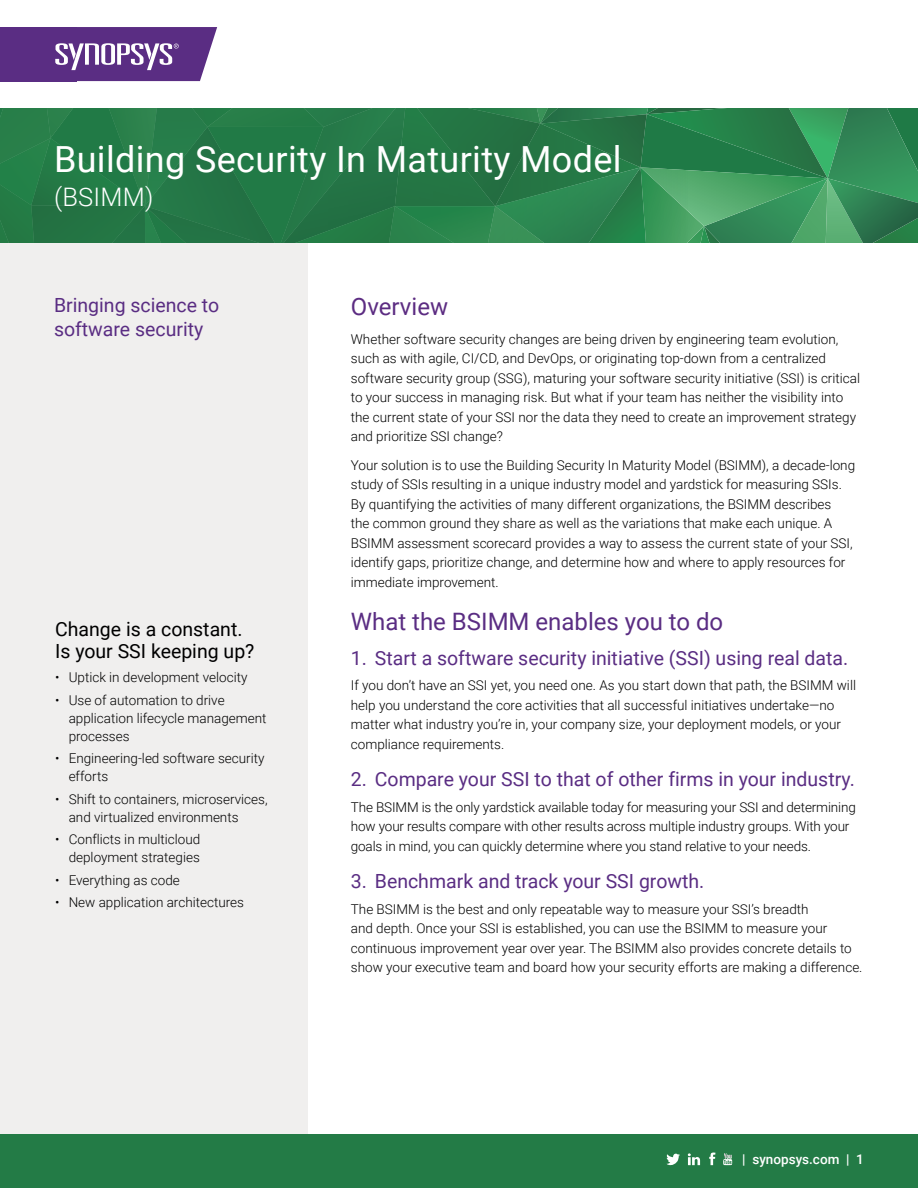
<style>
.page{position:relative;width:918px;height:1188px;background:#fff}
.page>*{position:absolute;margin:0;border:0;box-sizing:border-box;transform-origin:0 0}
.t1{font:36px "Roboto";letter-spacing:.01em;color:#fff}
.t2{font:300 25.5px "Roboto";letter-spacing:.01em;color:#fff}
.t3{font:24px "Roboto";color:#5a2d83}
.t4{font:24px "Roboto";color:#5c2c82}
.t5{font:19.5px/24px "Roboto";color:#5a2d83}
.t6{font:19.5px/22.5px "Roboto";color:#000}
.t7{font:300 13.5px/19.5px "Roboto";color:#000}
.t8{font:500 13.5px "Roboto";color:#fff}
</style>
<div class="page">
<div style="left:0;top:27px;width:77px;height:54px;background:#5a2d83"></div>
<div style="left:0;top:162px;width:308px;height:1026px;background:#f0efee"></div>
<div style="left:0;top:1134px;width:918px;height:54px;background:#237b46"></div>
<svg style="left:688px;top:108px;width:230px;height:135px;background:#358e58"></svg>
<div style="left:0;top:108px;width:688px;height:135px;background:#237b46"></div>
<svg style="left:55px;top:27px;width:162px;height:54px"></svg>
<svg style="left:667px;top:1153px;width:13px;height:12px"></svg>
<svg style="left:709px;top:1152px;width:7px;height:13px"></svg>
<svg style="left:723px;top:1153px;width:9px;height:12px"></svg>
<svg style="left:688px;top:1153px;width:12px;height:12px"></svg>
<h1 class="t1" style="left:54px;top:134px;width:569px">Building Security In Maturity Model</h1>
<h2 class="t2" style="left:54px;top:179px;width:101px">(BSIMM)</h2>
<h3 class="t5" style="left:54px;top:292px;width:167px">Bringing science to software security</h3>
<h3 class="t4" style="left:351px;top:290px;width:99px">Overview</h3>
<p class="t7" style="left:351px;top:329px;width:511px">Whether software security changes are being driven by engineering team evolution, such as with agile, CI/CD, and DevOps, or originating top-down from a centralized software security group (SSG), maturing your software security initiative (SSI) is critical to your success in managing risk. But what if your team has neither the visibility into the current state of your SSI nor the data they need to create an improvement strategy and prioritize SSI change?</p>
<p class="t7" style="left:351px;top:455px;width:506px">Your solution is to use the Building Security In Maturity Model (BSIMM), a decade-long study of SSIs resulting in a unique industry model and yardstick for measuring SSIs.<br>By quantifying the activities of many different organizations, the BSIMM describes<br>the common ground they share as well as the variations that make each unique. A BSIMM assessment scorecard provides a way to assess the current state of your SSI, identify gaps, prioritize change, and determine how and where to apply resources for immediate improvement.</p>
<h3 class="t3" style="left:351px;top:605px;width:374px">What the BSIMM enables you to do</h3>
<h3 class="t5" style="left:351px;top:645px;width:499px">1. Start a software security initiative (SSI) using real data.</h3>
<p class="t7" style="left:351px;top:675px;width:507px">If you don’t have an SSI yet, you need one. As you start down that path, the BSIMM will help you understand the core activities that all successful initiatives undertake—no matter what industry you’re in, your company size, your deployment models, or your compliance requirements.</p>
<h3 class="t5" style="left:351px;top:767px;width:505px">2. Compare your SSI to that of other firms in your industry.</h3>
<p class="t7" style="left:351px;top:797px;width:507px">The BSIMM is the only yardstick available today for measuring your SSI and determining how your results compare with other results across multiple industry groups. With your goals in mind, you can quickly determine where you stand relative to your needs.</p>
<h3 class="t5" style="left:351px;top:869px;width:355px">3. Benchmark and track your SSI growth.</h3>
<p class="t7" style="left:351px;top:899px;width:513px">The BSIMM is the best and only repeatable way to measure your SSI’s breadth<br>and depth. Once your SSI is established, you can use the BSIMM to measure your continuous improvement year over year. The BSIMM also provides concrete details to show your executive team and board how your security efforts are making a difference.</p>
<h3 class="t6" style="left:55px;top:617px;width:201px">Change is a constant.<br>Is your SSI keeping up?</h3>
<p class="t7" style="left:55px;top:667px;width:194px">• Uptick in development velocity</p>
<p class="t7" style="left:69px;top:690px;width:199px;line-height:18px;text-indent:-14px">• Use of automation to drive application lifecycle management processes</p>
<p class="t7" style="left:69px;top:749px;width:197px;line-height:18px;text-indent:-14px">• Engineering-led software security efforts</p>
<p class="t7" style="left:69px;top:789px;width:200px;line-height:18px;text-indent:-14px">• Shift to containers, microservices, and virtualized environments</p>
<p class="t7" style="left:55px;top:830px;width:147px;line-height:18px;text-align:right">• Conflicts in multicloud deployment strategies</p>
<p class="t7" style="left:55px;top:870px;width:126px">• Everything as code</p>
<p class="t7" style="left:55px;top:892px;width:190px">• New application architectures</p>
<p class="t8" style="left:742px;top:1149px;width:123px">| synopsys.com | 1</p>
</div>
